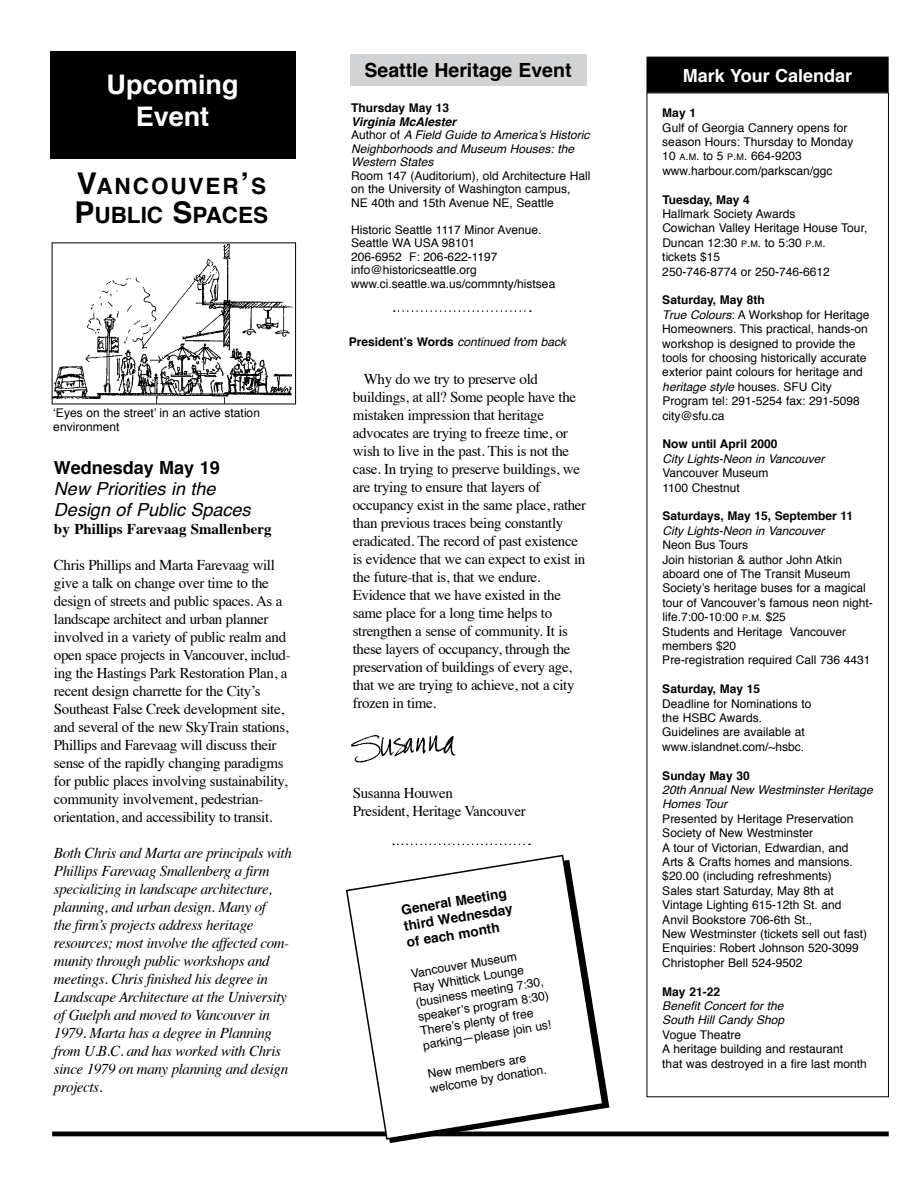
<style>
.page{position:relative;width:918px;height:1188px;background:#fff}
.page>*{position:absolute;margin:0;border:0;box-sizing:border-box;transform-origin:0 0}
.t1{font:700 27px/32.4px "Helvetica";color:#fff;text-align:center}
.t2{font:700 22.5px/29.5px "Helvetica";color:#000}
.t3{font:700 19.5px "Helvetica";color:#000}
.t4{font:italic 18px/21.6px "Helvetica";color:#000}
.t5{font:700 18px "Helvetica";color:#fff}
.t6{font:700 18px "Helvetica";color:#000}
.t7{font:15px/18px "Times";letter-spacing:-.025em;color:#000}
.t8{font:italic 15px/18px "Times";letter-spacing:-.025em;color:#000}
.t9{font:700 15px "Times";color:#000}
.t10{font:700 13.65px/16.4px "Helvetica";color:#000}
.t11{font:12.15px/14.5px "Helvetica";color:#000}
.t12{font:12px/14.4px "Helvetica";color:#000}
.t13{font:italic 12px/13.5px "Helvetica";color:#000}
.t14{font:700 12px "Helvetica";color:#000}
.s1{font-size:30px}
.s2{font-weight:700}
.s3{font-style:normal}
.s4{font-weight:700;font-style:normal}
.s5{font-size:9px}
.s6{font-style:inherit}
.s7{font-style:italic}
</style>
<div class="page">
<hr style="left:52px;top:1132px;width:837px;height:4px;background:#000">
<div style="left:50px;top:51px;width:245px;height:107px;background:#000"></div>
<svg style="left:345px;top:854px;width:259px;height:287px"></svg>
<div style="left:647px;top:93px;width:242px;height:1004px;border:1px solid #000"></div>
<div style="left:647px;top:57px;width:241px;height:35px;background:#000"></div>
<div style="left:646px;top:57px;width:243px;height:36px;border:2px solid #000"></div>
<svg style="left:394px;top:310px;width:137px;height:2px"></svg>
<svg style="left:393px;top:844px;width:137px;height:1px"></svg>
<img style="left:54px;top:244px;width:239px;height:158px">
<div style="left:350px;top:54px;width:236px;height:32px;background:#d1d3d4"></div>
<img style="left:350px;top:734px;width:106px;height:29px">
<h1 class="t1" style="left:107px;top:68px;width:134px">Upcoming<br>Event</h1>
<h2 class="t2" style="left:74px;top:171px;width:195px"><span class="s1">V</span>ANCOUVER<span class="s1">’</span>S<br><span class="s1">P</span>UBLIC <span class="s1">S</span>PACES</h2>
<p class="t12" style="left:53px;top:406px;width:208px">‘Eyes on the street’ in an active station environment</p>
<h3 class="t6" style="left:54px;top:453px;width:167px">Wednesday May 19</h3>
<h3 class="t4" style="left:54px;top:478px;width:198px">New Priorities in the<br>Design of Public Spaces</h3>
<p class="t9" style="left:54px;top:515px;width:219px">by Phillips Farevaag Smallenberg</p>
<p class="t7" style="left:54px;top:555px;width:238px">Chris Phillips and Marta Farevaag will give a talk on change over time to the design of streets and public spaces. As a landscape architect and urban planner involved in a variety of public realm and open space projects in Vancouver, includ&shy;ing the Hastings Park Restoration Plan, a recent design charrette for the City’s Southeast False Creek development site, and several of the new SkyTrain stations, Phillips and Farevaag will discuss their sense of the rapidly changing paradigms for public places involving sustainability, community involvement, pedestrian&shy;orientation, and accessibility to transit.</p>
<p class="t8" style="left:54px;top:843px;width:239px">Both Chris and Marta are principals with Phillips Farevaag Smallenberg a firm specializing in landscape architecture, planning, and urban design. Many of<br>the firm’s projects address heritage resources; most involve the affected com&shy;munity through public workshops and meetings. Chris finished his degree in Landscape Architecture at the University of Guelph and moved to Vancouver in 1979. Marta has a degree in Planning from U.B.C. and has worked with Chris since 1979 on many planning and design projects.</p>
<h3 class="t3" style="left:365px;top:54px;width:208px">Seattle Heritage Event</h3>
<p class="t14" style="left:351px;top:98px;width:100px">Thursday May 13</p>
<p class="t13" style="left:351px;top:115px;width:240px"><span class="s2">Virginia McAlester<br></span><span class="s3">Author of</span> A Field Guide to America’s Historic<br>Neighborhoods and Museum Houses: the<br>Western States</p>
<p class="t12" style="left:351px;top:169px;width:241px;line-height:13.5px">Room 147 (Auditorium), old Architecture Hall on the University of Washington campus,<br>NE 40th and 15th Avenue NE, Seattle</p>
<p class="t12" style="left:351px;top:223px;width:206px;line-height:13.5px">Historic Seattle 1117 Minor Avenue.<br>Seattle WA USA 98101<br>206-6952 F: 206-622-1197 info@historicseattle.org www.ci.seattle.wa.us/commnty/histsea</p>
<p class="t13" style="left:349px;top:335px;width:219px"><span class="s4">President’s Words</span> continued from back</p>
<p class="t7" style="left:353px;top:369px;width:235px;text-indent:11px">Why do we try to preserve old buildings, at all? Some people have the mistaken impression that heritage advocates are trying to freeze time, or wish to live in the past. This is not the case. In trying to preserve buildings, we are trying to ensure that layers of occupancy exist in the same place, rather than previous traces being constantly eradicated. The record of past existence is evidence that we can expect to exist in the future-that is, that we endure.<br>Evidence that we have existed in the same place for a long time helps to strengthen a sense of community. It is these layers of occupancy, through the preservation of buildings of every age, that we are trying to achieve, not a city frozen in time.</p>
<p class="t7" style="left:353px;top:783px;width:174px">Susanna Houwen<br>President, Heritage Vancouver</p>
<p class="t10" style="left:400px;top:902px;width:112px;rotate:-9deg">General Meeting third Wednesday of each month</p>
<p class="t11" style="left:410px;top:966px;width:134px;rotate:-9deg">Vancouver Museum<br>Ray Whittick Lounge (business meeting 7:30, speaker’s program 8:30)<br>There’s plenty of free parking—please join us!</p>
<p class="t11" style="left:427px;top:1067px;width:119px;rotate:-9deg">New members are welcome by donation.</p>
<h3 class="t5" style="left:683px;top:61px;width:171px">Mark Your Calendar</h3>
<p class="t14" style="left:662px;top:103px;width:35px">May 1</p>
<p class="t12" style="left:662px;top:121px;width:193px">Gulf of Georgia Cannery opens for season Hours: Thursday to Monday<br>10 <span class="s5">A</span><span class="s6">.</span><span class="s5">M</span><span class="s6">.</span> to 5 <span class="s5">P</span><span class="s6">.</span><span class="s5">M</span><span class="s6">.</span> 664-9203 www.harbour.com/parkscan/ggc</p>
<p class="t14" style="left:662px;top:190px;width:89px">Tuesday, May 4</p>
<p class="t12" style="left:662px;top:207px;width:207px">Hallmark Society Awards<br>Cowichan Valley Heritage House Tour,<br>Duncan 12:30 <span class="s5">P</span><span class="s6">.</span><span class="s5">M</span><span class="s6">.</span> to 5:30 <span class="s5">P</span><span class="s6">.</span><span class="s5">M</span><span class="s6">.<br></span>tickets $15<br>250-746-8774 or 250-746-6612</p>
<p class="t12" style="left:662px;top:293px;width:209px"><span class="s2">Saturday, May 8th<br></span><span class="s7">True Colours</span>: A Workshop for Heritage<br>Homeowners. This practical, hands-on workshop is designed to provide the tools for choosing historically accurate exterior paint colours for heritage and <span class="s7">heritage style</span> houses. SFU City<br>Program tel: 291-5254 fax: 291-5098 city@sfu.ca</p>
<p class="t14" style="left:662px;top:435px;width:117px">Now until April 2000</p>
<p class="t13" style="left:662px;top:452px;width:164px">City Lights-Neon in Vancouver</p>
<p class="t12" style="left:662px;top:466px;width:108px">Vancouver Museum<br>1100 Chestnut</p>
<p class="t14" style="left:662px;top:507px;width:192px">Saturdays, May 15, September 11</p>
<p class="t13" style="left:662px;top:524px;width:164px">City Lights-Neon in Vancouver</p>
<p class="t12" style="left:662px;top:538px;width:212px">Neon Bus Tours<br>Join historian &amp; author John Atkin aboard one of The Transit Museum<br>Society’s heritage buses for a magical tour of Vancouver’s famous neon night&shy;life.7:00-10:00 <span class="s5">P</span><span class="s6">.</span><span class="s5">M</span><span class="s6">.</span> $25<br>Students and Heritage Vancouver members $20<br>Pre-registration required Call 736 4431</p>
<p class="t14" style="left:662px;top:679px;width:99px">Saturday, May 15</p>
<p class="t12" style="left:662px;top:697px;width:151px">Deadline for Nominations to the HSBC Awards.<br>Guidelines are available at www.islandnet.com/~hsbc.</p>
<p class="t14" style="left:662px;top:766px;width:89px">Sunday May 30</p>
<p class="t13" style="left:662px;top:783px;width:212px;line-height:14.4px">20th Annual New Westminster Heritage<br>Homes Tour</p>
<p class="t12" style="left:662px;top:812px;width:206px">Presented by Heritage Preservation Society of New Westminster<br>A tour of Victorian, Edwardian, and Arts &amp; Crafts homes and mansions. $20.00 (including refreshments)<br>Sales start Saturday, May 8th at Vintage Lighting 615-12th St. and Anvil Bookstore 706-6th St.,<br>New Westminster (tickets sell out fast)<br>Enquiries: Robert Johnson 520-3099<br>Christopher Bell 524-9502</p>
<p class="t14" style="left:662px;top:982px;width:59px">May 21-22</p>
<p class="t13" style="left:662px;top:999px;width:123px;line-height:14.4px">Benefit Concert for the<br>South Hill Candy Shop</p>
<p class="t12" style="left:662px;top:1028px;width:206px">Vogue Theatre<br>A heritage building and restaurant<br>that was destroyed in a fire last month</p>
</div>
